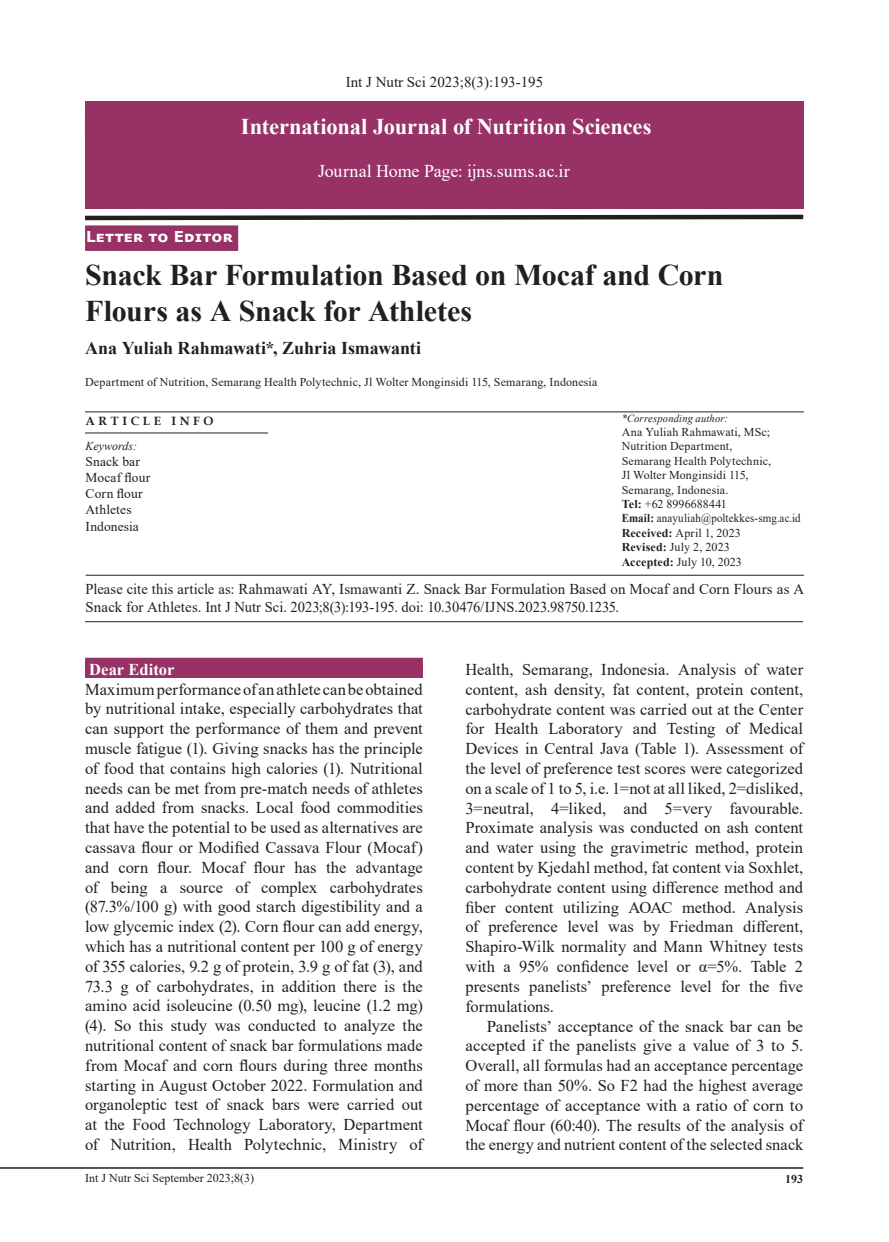
<style>
.page{position:relative;width:889px;height:1242px;background:#fff}
.page>*{position:absolute;margin:0;border:0;box-sizing:border-box;transform-origin:0 0}
.t1{font:700 30px/36px "Times New Roman";letter-spacing:-.01em;color:#231f20}
.t2{font:700 22.5px "Times New Roman";letter-spacing:-.005em;color:#fff}
.t3{font:700 18px "Times New Roman";color:#231f20}
.t4{font:18px "Times New Roman";color:#fff}
.t5{font:16.5px/19.8px "Times New Roman";color:#231f20;text-align:justify}
.t6{font:700 16.5px "Times New Roman";color:#fff}
.t7{font:15px/18px "Times New Roman";color:#231f20}
.t8{font:700 15px "Verdana";letter-spacing:.01em;color:#fff}
.t9{font:13.5px/16.2px "Times New Roman";letter-spacing:.01em;color:#231f20}
.t10{font:12px/14.4px "Times New Roman";letter-spacing:.01em;color:#231f20}
.t11{font:700 12px "Book Antiqua";letter-spacing:.3em;color:#231f20}
.t12{font:italic 12px "Times New Roman";color:#231f20}
.t13{font:700 12px "Times New Roman";color:#231f20}
.t14{font:italic 10.95px "Times New Roman";letter-spacing:.015em;color:#231f20;scale:.96 1}
.s1{font-weight:700}
</style>
<div class="page">
<hr style="left:0;top:1167px;width:803px;height:1px;background:#231f20">
<hr style="left:85px;top:411px;width:719px;height:1px;background:#231f20">
<hr style="left:85px;top:432px;width:183px;height:1px;background:#231f20">
<div style="left:85px;top:225px;width:153px;height:26px;background:#983166"></div>
<hr style="left:86px;top:575px;width:718px;height:1px;background:#231f20">
<div style="left:85px;top:101px;width:718px;height:107px;background:#983166"></div>
<svg style="left:85px;top:214px;width:719px;height:7px"></svg>
<hr style="left:85px;top:621px;width:718px;height:1px;background:#231f20">
<div style="left:85px;top:663px;width:338px;height:15px;background:#983166"></div>
<div style="left:85px;top:658px;width:338px;height:19px;background:#983166"></div>
<p class="t7" style="left:346px;top:72px;width:199px">Int J Nutr Sci 2023;8(3):193-195</p>
<h2 class="t2" style="left:241px;top:110px;width:412px">International Journal of Nutrition Sciences</h2>
<p class="t4" style="left:318px;top:158px;width:253px">Journal Home Page: ijns.sums.ac.ir</p>
<p class="t8" style="left:86px;top:226px;width:148px">Letter to Editor</p>
<h1 class="t1" style="left:85px;top:255px;width:640px">Snack Bar Formulation Based on Mocaf and Corn<br>Flours as A Snack for Athletes</h1>
<p class="t3" style="left:85px;top:335px;width:337px">Ana Yuliah Rahmawati*, Zuhria Ismawanti</p>
<p class="t10" style="left:85px;top:374px;width:514px">Department of Nutrition, Semarang Health Polytechnic, Jl Wolter Monginsidi 115, Semarang, Indonesia</p>
<p class="t11" style="left:86px;top:413px;width:129px">ARTICLE INFO</p>
<p class="t14" style="left:621px;top:410px;width:112px">*Corresponding author:</p>
<p class="t10" style="left:621px;top:424px;width:180px">Ana Yuliah Rahmawati, MSc;<br>Nutrition Department,<br>Semarang Health Polytechnic,<br>Jl Wolter Monginsidi 115,<br>Semarang, Indonesia.<br><span class="s1">Tel:</span> +62 8996688441<br><span class="s1">Email:</span> anayuliah@poltekkes-smg.ac.id<br><span class="s1">Received:</span> April 1, 2023<br><span class="s1">Revised:</span> July 2, 2023<br><span class="s1">Accepted:</span> July 10, 2023</p>
<p class="t12" style="left:86px;top:437px;width:53px">Keywords:</p>
<p class="t9" style="left:86px;top:453px;width:66px">Snack bar<br>Mocaf flour<br>Corn flour<br>Athletes<br>Indonesia</p>
<p class="t7" style="left:86px;top:580px;width:720px">Please cite this article as: Rahmawati AY, Ismawanti Z. Snack Bar Formulation Based on Mocaf and Corn Flours as A<br>Snack for Athletes. Int J Nutr Sci. 2023;8(3):193-195. doi: 10.30476/IJNS.2023.98750.1235.</p>
<p class="t6" style="left:89px;top:657px;width:86px">Dear Editor</p>
<p class="t5" style="left:85px;top:678px;width:339px">Maximum performance of an athlete can be obtained by nutritional intake, especially carbohydrates that can support the performance of them and prevent muscle fatigue (1). Giving snacks has the principle of food that contains high calories (1). Nutritional needs can be met from pre-match needs of athletes and added from snacks. Local food commodities that have the potential to be used as alternatives are cassava flour or Modified Cassava Flour (Mocaf) and corn flour. Mocaf flour has the advantage of being a source of complex carbohydrates (87.3%/100 g) with good starch digestibility and a low glycemic index (2). Corn flour can add energy, which has a nutritional content per 100 g of energy of 355 calories, 9.2 g of protein, 3.9 g of fat (3), and 73.3 g of carbohydrates, in addition there is the amino acid isoleucine (0.50 mg), leucine (1.2 mg) (4). So this study was conducted to analyze the nutritional content of snack bar formulations made from Mocaf and corn flours during three months starting in August October 2022. Formulation and organoleptic test of snack bars were carried out at the Food Technology Laboratory, Department of Nutrition, Health Polytechnic, Ministry of</p>
<p class="t5" style="left:465px;top:659px;width:339px">Health, Semarang, Indonesia. Analysis of water content, ash density, fat content, protein content, carbohydrate content was carried out at the Center for Health Laboratory and Testing of Medical Devices in Central Java (Table 1). Assessment of the level of preference test scores were categorized on a scale of 1 to 5, i.e. 1=not at all liked, 2=disliked, 3=neutral, 4=liked, and 5=very favourable.<br>Proximate analysis was conducted on ash content and water using the gravimetric method, protein content by Kjedahl method, fat content via Soxhlet, carbohydrate content using difference method and fiber content utilizing AOAC method. Analysis of preference level was by Friedman different, Shapiro-Wilk normality and Mann Whitney tests with a 95% confidence level or α=5%. Table 2 presents panelists’ preference level for the five formulations.</p>
<p class="t5" style="left:465px;top:1015px;width:339px;text-indent:21px">Panelists’ acceptance of the snack bar can be accepted if the panelists give a value of 3 to 5.<br>Overall, all formulas had an acceptance percentage of more than 50%. So F2 had the highest average percentage of acceptance with a ratio of corn to Mocaf flour (60:40). The results of the analysis of the energy and nutrient content of the selected snack</p>
<p class="t10" style="left:85px;top:1170px;width:170px">Int J Nutr Sci September 2023;8(3)</p>
<p class="t13" style="left:785px;top:1170px;width:20px">193</p>
</div>
